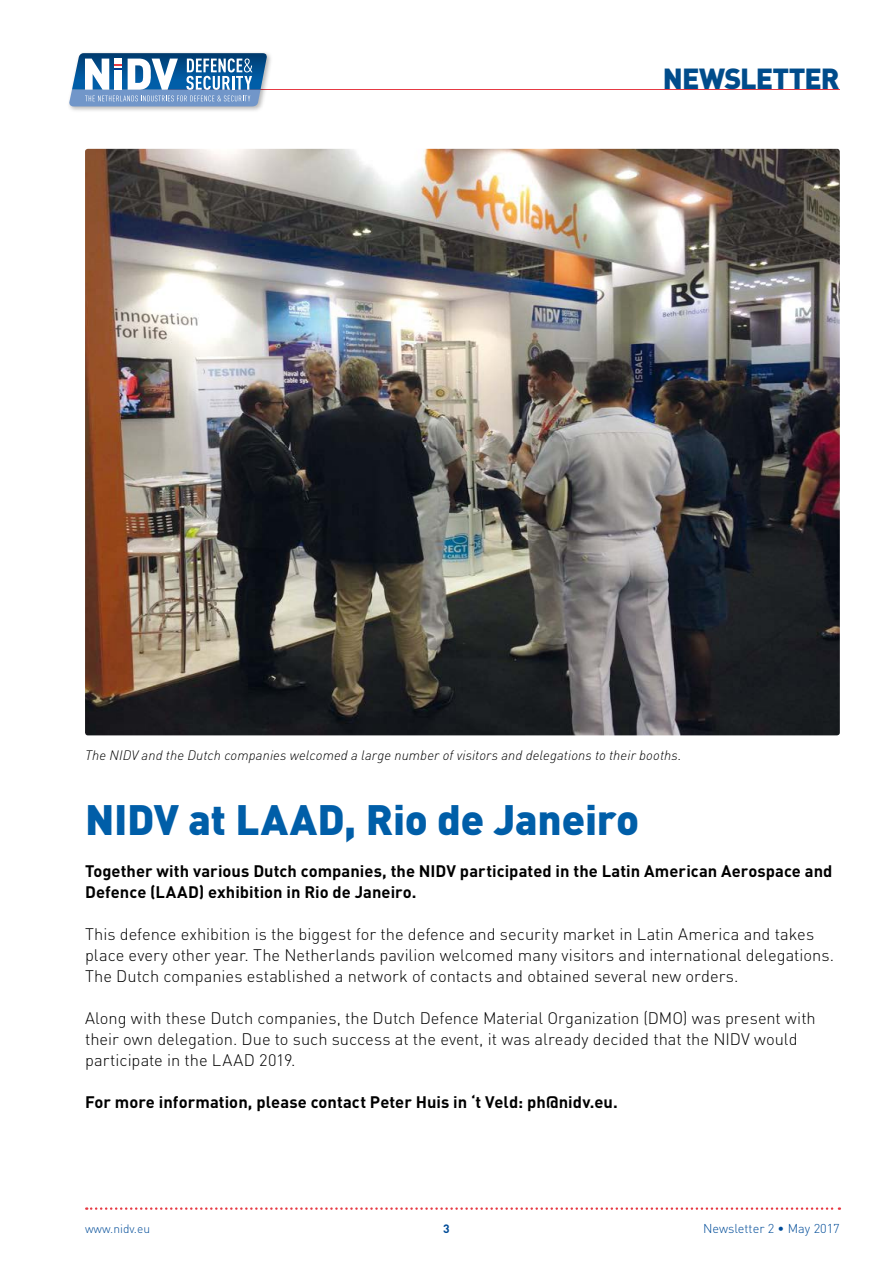
<style>
.page{position:relative;width:893px;height:1263px;background:#fff}
.page>*{position:absolute;margin:0;border:0;box-sizing:border-box;transform-origin:0 0}
.t1{font:900 42px "DIN Pro";letter-spacing:-.005em;color:#005ea8}
.t2{font:900 28.65px "DIN Pro";letter-spacing:-.03em;color:#004c8b}
.t3{font:300 16.5px/21px "DIN Pro";color:#000}
.t4{font:700 16.5px/21px "DIN Pro";letter-spacing:.005em;color:#000}
.t5{font:italic 300 13.5px "DIN";letter-spacing:.01em;color:#000}
.t6{font:300 12.75px "DIN Pro";color:#004c98}
.t7{font:300 12px "DIN Pro";color:#004c98}
.t8{font:700 12px "DIN Pro";color:#004c98}
</style>
<div class="page">
<svg style="left:86px;top:1207px;width:754px;height:3px"></svg>
<hr style="left:165px;top:89px;width:675px;height:1px;background:#e63a44">
<div style="left:67px;top:51px;width:206px;height:62px;background:#000;opacity:.3"></div>
<svg style="left:69px;top:53px;width:199px;height:53px"></svg>
<img style="left:85px;top:149px;width:755px;height:586px">
<h2 class="t2" style="left:663px;top:59px;width:178px">NEWSLETTER</h2>
<p class="t5" style="left:85px;top:747px;width:598px">The NIDV and the Dutch companies welcomed a large number of visitors and delegations to their booths.</p>
<h1 class="t1" style="left:85px;top:791px;width:556px">NIDV at LAAD, Rio de Janeiro</h1>
<p class="t4" style="left:85px;top:859px;width:749px">Together with various Dutch companies, the NIDV participated in the Latin American Aerospace and<br>Defence (LAAD) exhibition in Rio de Janeiro.</p>
<p class="t3" style="left:85px;top:922px;width:751px">This defence exhibition is the biggest for the defence and security market in Latin America and takes place every other year. The Netherlands pavilion welcomed many visitors and international delegations.<br>The Dutch companies established a network of contacts and obtained several new orders.</p>
<p class="t3" style="left:85px;top:1006px;width:732px">Along with these Dutch companies, the Dutch Defence Material Organization (DMO) was present with their own delegation. Due to such success at the event, it was already decided that the NIDV would participate in the LAAD 2019.</p>
<p class="t4" style="left:85px;top:1090px;width:534px">For more information, please contact Peter Huis in ‘t Veld: ph@nidv.eu.</p>
<p class="t7" style="left:85px;top:1220px;width:67px">www.nidv.eu</p>
<p class="t8" style="left:443px;top:1220px;width:8px">3</p>
<p class="t6" style="left:703px;top:1219px;width:138px">Newsletter 2 • May 2017</p>
</div>
